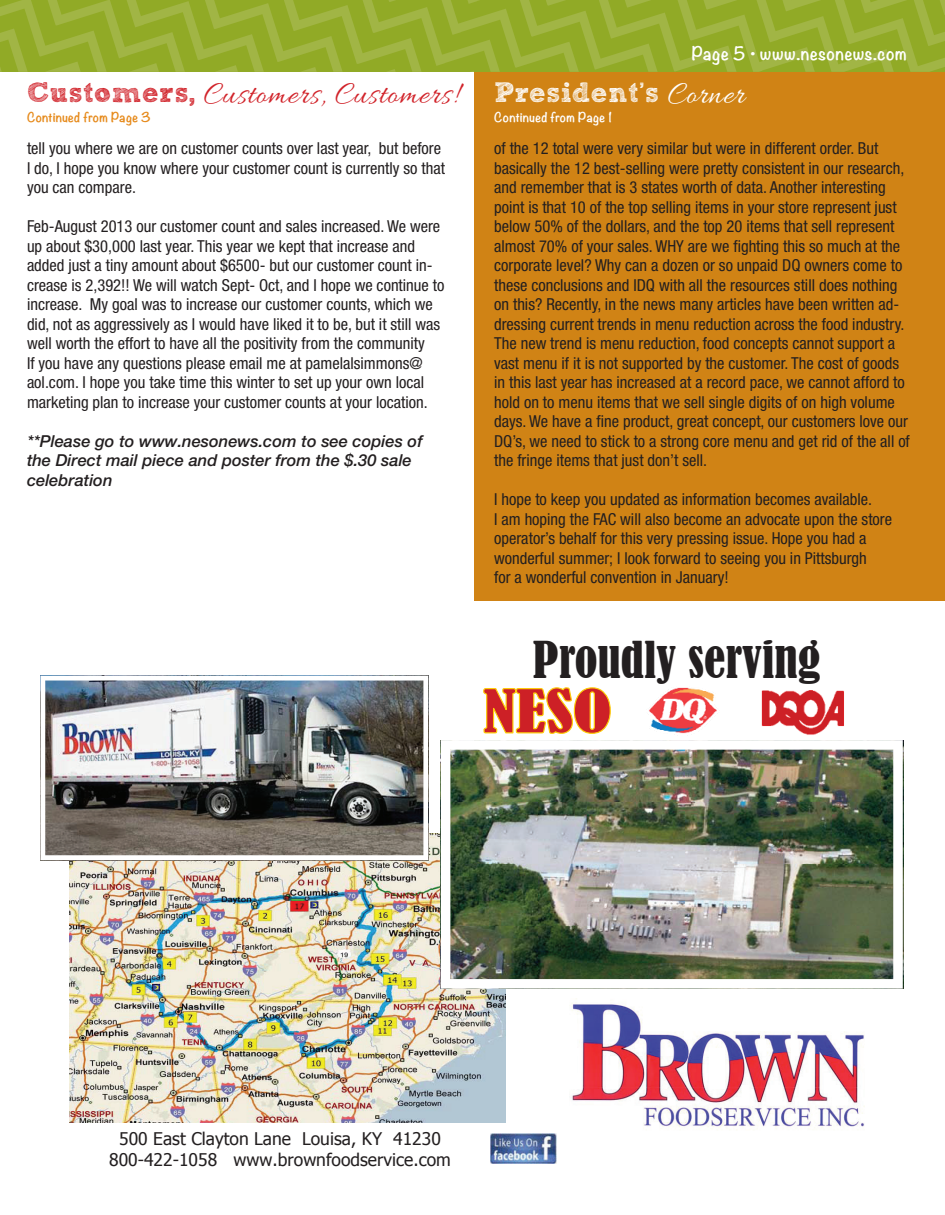
<style>
.page{position:relative;width:945px;height:1215px;background:#fff}
.page>*{position:absolute;margin:0;border:0;box-sizing:border-box;transform-origin:0 0}
.t1{font:condensed 47.7px "Bernard";color:#231f20}
.t2{font:32.55px "Allura";letter-spacing:.025em;color:#d1232a}
.t3{font:27.9px "Sketch Rockwell";letter-spacing:.025em;color:#fff}
.t4{font:17.4px/21px "Tahoma";color:#231f20;text-align:center}
.t5{font:condensed 16.5px/19.5px "Helvetica Neue LT Pro";color:#231f20}
.t6{font:italic 500 16.5px/19.5px "Helvetica Neue LT Pro";color:#231f20}
.t7{font:700 16.5px "Noteworthy";letter-spacing:.025em;color:#fff}
.t8{font:700 12px "Noteworthy";letter-spacing:.025em;color:#e68a1b}
.t9{font:700 12px "Noteworthy";letter-spacing:.025em;color:#fff}
.s1{font-family:"Sketch Rockwell";font-size:27.9px}
.s2{font-family:"Allura";font-size:32.55px}
</style>
<div class="page">
<div style="left:475px;top:18px;width:470px;height:583px;background:#d08315"></div>
<svg style="left:0;top:0;width:945px;height:72px;background:#96ad30"></svg>
<img style="left:491px;top:1133px;width:65px;height:30px">
<img style="left:69px;top:833px;width:436px;height:290px">
<img style="left:441px;top:740px;width:462px;height:249px">
<img style="left:40px;top:676px;width:388px;height:184px">
<img style="left:761px;top:690px;width:83px;height:45px">
<img style="left:649px;top:687px;width:68px;height:47px">
<svg style="left:483px;top:687px;width:128px;height:47px"></svg>
<img style="left:571px;top:998px;width:294px;height:132px">
<h2 class="t2" style="left:27px;top:76px;width:432px"><span class="s1">Customers,</span> Customers, Customers!</h2>
<p class="t5" style="left:27px;top:138px;width:420px">tell you where we are on customer counts over last year, but before<br>I do, I hope you know where your customer count is currently so that you can compare.</p>
<p class="t5" style="left:27px;top:216px;width:419px">Feb-August 2013 our customer count and sales increased. We were up about $30,000 last year. This year we kept that increase and added just a tiny amount about $6500- but our customer count in&shy;crease is 2,392!! We will watch Sept- Oct, and I hope we continue to increase. My goal was to increase our customer counts, which we did, not as aggressively as I would have liked it to be, but it still was well worth the effort to have all the positivity from the community<br>If you have any questions please email me at pamelalsimmons@ aol.com. I hope you take time this winter to set up your own local marketing plan to increase your customer counts at your location.</p>
<p class="t6" style="left:27px;top:431px;width:397px">**Please go to www.nesonews.com to see copies of the Direct mail piece and poster from the $.30 sale celebration</p>
<p class="t8" style="left:27px;top:107px;width:126px">Continued from Page 3</p>
<p class="t7" style="left:692px;top:38px;width:217px">Page 5 • www.nesonews.com</p>
<h3 class="t3" style="left:494px;top:77px;width:252px">President’s <span class="s2">Corner</span></h3>
<p class="t5" style="left:494px;top:138px;width:417px">of the 12 total were very similar but were in different order. But basically the 12 best-selling were pretty consistent in our research, and remember that is 3 states worth of data. Another interesting point is that 10 of the top selling items in your store represent just below 50% of the dollars, and the top 20 items that sell represent almost 70% of your sales. WHY are we fighting this so much at the corporate level? Why can a dozen or so unpaid DQ owners come to these conclusions and IDQ with all the resources still does nothing on this? Recently, in the news many articles have been written ad&shy;dressing current trends in menu reduction across the food industry.<br>The new trend is menu reduction, food concepts cannot support a vast menu if it is not supported by the customer. The cost of goods in this last year has increased at a record pace, we cannot afford to hold on to menu items that we sell single digits of on high volume days. We have a fine product, great concept, our customers love our DQ’s, we need to stick to a strong core menu and get rid of the all of the fringe items that just don’t sell.</p>
<p class="t5" style="left:494px;top:490px;width:400px">I hope to keep you updated as information becomes available.<br>I am hoping the FAC will also become an advocate upon the store operator’s behalf for this very pressing issue. Hope you had a wonderful summer; I look forward to seeing you in Pittsburgh<br>for a wonderful convention in January!</p>
<p class="t9" style="left:494px;top:107px;width:119px">Continued from Page 1</p>
<h1 class="t1" style="left:533px;top:632px;width:289px">Proudly serving</h1>
<p class="t4" style="left:109px;top:1128px;width:343px">500 East Clayton Lane Louisa, KY 41230<br>800-422-1058 www.brownfoodservice.com</p>
</div>
